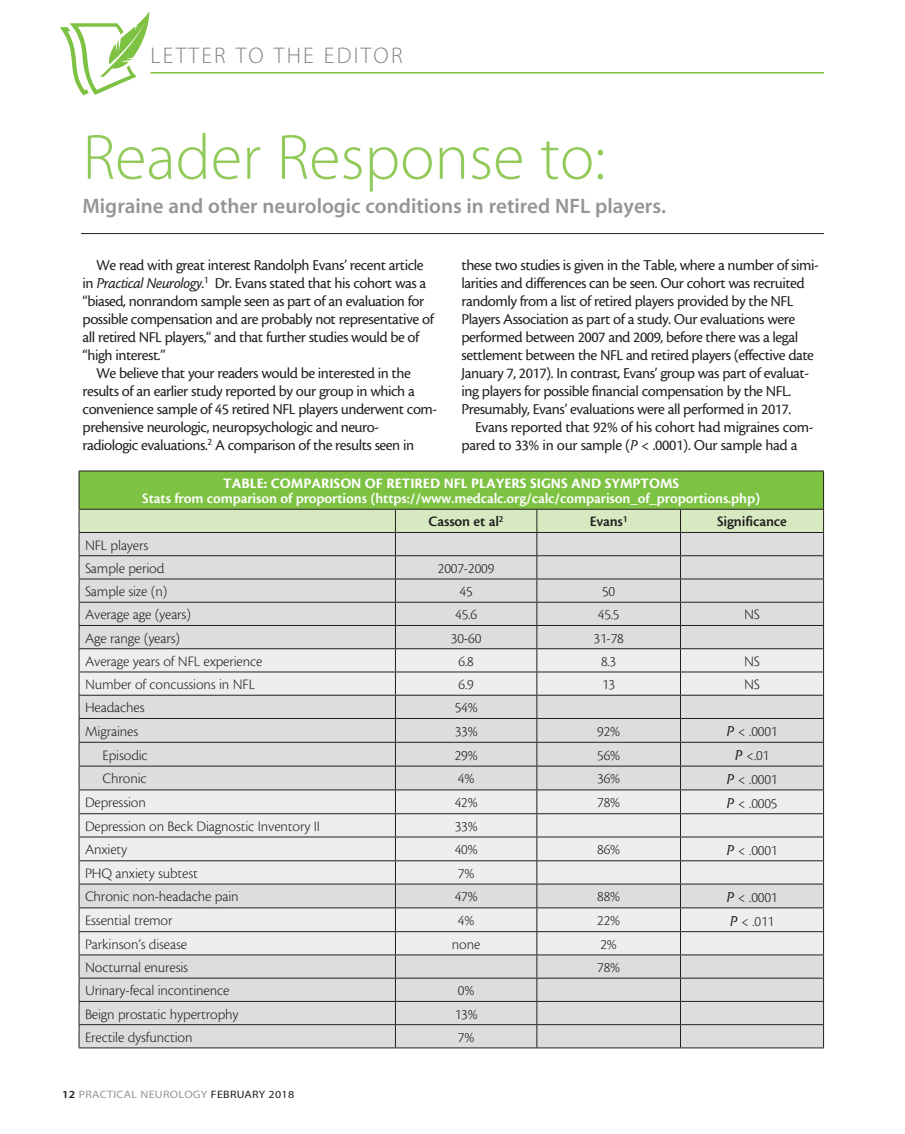
<style>
.page{position:relative;width:905px;height:1134px;background:#fff}
.page>*{position:absolute;margin:0;border:0;box-sizing:border-box;transform-origin:0 0}
.headline{font:64.5px "Myriad MM 215 600";color:#91ca5a}
.t1{font:22.65px "Myriad MM 215 600";letter-spacing:.1em;color:#808285}
.deck{font:21px "Myriad MM 565 600";color:#939598}
.body{font:15.75px/18px "Cronos MM 408 10";letter-spacing:-.03em;color:#231f20}
.table_body{font:15px "Cronos MM 250 10";letter-spacing:-.01em;color:#231f20}
.sidebar_h1{font:15px "Cronos MM 574 10";letter-spacing:-.01em;color:#fff}
.sidebar_h1-2{font:15px "Cronos MM 700 10";color:#fff}
.table_body-2{font:15px "Cronos MM 574 10";letter-spacing:-.01em;color:#231f20}
.t2{font:10.8px "Myriad MM 400 600";letter-spacing:.025em;color:#939598;scale:1.11 1}
.s1{font-family:"Cronos MM It 408 10"}
.s2{font-family:"Cronos MM It 408 10";font-size:15.75px}
.s3{font-family:"Myriad MM 565 600";color:#231f20}
.s4{color:#231f20}
</style>
<div class="page">
<hr style="left:150px;top:72px;width:674px;height:1px;background:#7ec243">
<svg style="left:60px;top:12px;width:89px;height:83px"></svg>
<div style="left:79px;top:471px;width:744px;height:38px;background:#7ec243"></div>
<hr style="left:79px;top:471px;width:316px;height:1px;background:#231f20">
<hr style="left:79px;top:471px;width:1px;height:38px;background:#231f20">
<hr style="left:395px;top:471px;width:142px;height:1px;background:#231f20">
<hr style="left:537px;top:471px;width:143px;height:1px;background:#231f20">
<hr style="left:680px;top:471px;width:143px;height:1px;background:#231f20">
<hr style="left:823px;top:471px;width:1px;height:38px;background:#231f20">
<svg style="left:79px;top:509px;width:745px;height:539px;background:#d8dada"></svg>
<hr style="left:79px;top:1048px;width:316px;height:1px;background:#231f20">
<hr style="left:395px;top:1048px;width:142px;height:1px;background:#231f20">
<hr style="left:537px;top:1048px;width:143px;height:1px;background:#231f20">
<hr style="left:680px;top:1048px;width:143px;height:1px;background:#231f20">
<hr style="left:81px;top:233px;width:743px;height:1px;background:#231f20">
<h2 class="t1" style="left:150px;top:45px;width:254px">LETTER TO THE EDITOR</h2>
<p class="headline" style="left:82px;top:126px;width:524px">Reader Response to:</p>
<p class="deck" style="left:82px;top:196px;width:585px">Migraine and other neurologic conditions in retired NFL players.</p>
<p class="body" style="left:461px;top:256px;width:359px">these two studies is given in the Table, where a number of simi&shy;larities and differences can be seen. Our cohort was recruited randomly from a list of retired players provided by the NFL Players Association as part of a study. Our evaluations were performed between 2007 and 2009, before there was a legal settlement between the NFL and retired players (effective date January 7, 2017). In contrast, Evans’ group was part of evaluat&shy;ing players for possible financial compensation by the NFL.<br>Presumably, Evans’ evaluations were all performed in 2017.</p>
<p class="body" style="left:461px;top:418px;width:353px;text-indent:14px">Evans reported that 92% of his cohort had migraines com&shy;pared to 33% in our sample (<span class="s1">P</span> &lt; .0001). Our sample had a</p>
<p class="sidebar_h1-2" style="left:223px;top:476px;width:457px">TABLE: COMPARISON OF RETIRED NFL PLAYERS SIGNS AND SYMPTOMS</p>
<p class="sidebar_h1" style="left:142px;top:491px;width:619px">Stats from comparison of proportions (https://www.medcalc.org/calc/comparison_of_proportions.php)</p>
<p class="table_body-2" style="left:428px;top:514px;width:77px">Casson et al<sup>2</sup></p>
<p class="table_body-2" style="left:589px;top:514px;width:40px">Evans<sup>1</sup></p>
<p class="table_body-2" style="left:717px;top:514px;width:71px">Significance</p>
<p class="table_body" style="left:85px;top:537px;width:65px">NFL players</p>
<p class="table_body" style="left:85px;top:561px;width:81px">Sample period</p>
<p class="table_body" style="left:438px;top:561px;width:58px">2007-2009</p>
<p class="table_body" style="left:85px;top:584px;width:84px">Sample size (n)</p>
<p class="table_body" style="left:459px;top:584px;width:15px">45</p>
<p class="table_body" style="left:602px;top:584px;width:15px">50</p>
<p class="table_body" style="left:85px;top:607px;width:107px">Average age (years)</p>
<p class="table_body" style="left:455px;top:607px;width:23px">45.6</p>
<p class="table_body" style="left:598px;top:607px;width:23px">45.5</p>
<p class="table_body" style="left:744px;top:607px;width:17px">NS</p>
<p class="table_body" style="left:85px;top:630px;width:97px">Age range (years)</p>
<p class="table_body" style="left:451px;top:630px;width:32px">30-60</p>
<p class="table_body" style="left:593px;top:630px;width:32px">31-78</p>
<p class="table_body" style="left:85px;top:654px;width:179px">Average years of NFL experience</p>
<p class="table_body" style="left:458px;top:654px;width:17px">6.8</p>
<p class="table_body" style="left:601px;top:654px;width:17px">8.3</p>
<p class="table_body" style="left:744px;top:654px;width:17px">NS</p>
<p class="table_body" style="left:85px;top:677px;width:171px">Number of concussions in NFL</p>
<p class="table_body" style="left:458px;top:677px;width:17px">6.9</p>
<p class="table_body" style="left:602px;top:677px;width:15px">13</p>
<p class="table_body" style="left:744px;top:677px;width:17px">NS</p>
<p class="table_body" style="left:85px;top:700px;width:61px">Headaches</p>
<p class="table_body" style="left:454px;top:700px;width:24px">54%</p>
<p class="table_body" style="left:85px;top:723px;width:55px">Migraines</p>
<p class="table_body" style="left:454px;top:723px;width:24px">33%</p>
<p class="table_body" style="left:597px;top:723px;width:24px">92%</p>
<p class="table_body" style="left:726px;top:724px;width:52px"><span class="s2">P</span> &lt; .0001</p>
<p class="table_body" style="left:103px;top:747px;width:47px">Episodic</p>
<p class="table_body" style="left:454px;top:747px;width:24px">29%</p>
<p class="table_body" style="left:597px;top:747px;width:24px">56%</p>
<p class="table_body" style="left:734px;top:748px;width:36px"><span class="s2">P</span> &lt;.01</p>
<p class="table_body" style="left:103px;top:771px;width:46px">Chronic</p>
<p class="table_body" style="left:458px;top:771px;width:18px">4%</p>
<p class="table_body" style="left:597px;top:771px;width:24px">36%</p>
<p class="table_body" style="left:726px;top:771px;width:52px"><span class="s2">P</span> &lt; .0001</p>
<p class="table_body" style="left:85px;top:795px;width:62px">Depression</p>
<p class="table_body" style="left:454px;top:795px;width:24px">42%</p>
<p class="table_body" style="left:597px;top:795px;width:24px">78%</p>
<p class="table_body" style="left:726px;top:795px;width:52px"><span class="s2">P</span> &lt; .0005</p>
<p class="table_body" style="left:85px;top:819px;width:236px">Depression on Beck Diagnostic Inventory II</p>
<p class="table_body" style="left:454px;top:819px;width:24px">33%</p>
<p class="table_body" style="left:85px;top:842px;width:44px">Anxiety</p>
<p class="table_body" style="left:454px;top:842px;width:24px">40%</p>
<p class="table_body" style="left:597px;top:842px;width:24px">86%</p>
<p class="table_body" style="left:726px;top:842px;width:52px"><span class="s2">P</span> &lt; .0001</p>
<p class="table_body" style="left:85px;top:866px;width:114px">PHQ anxiety subtest</p>
<p class="table_body" style="left:458px;top:866px;width:18px">7%</p>
<p class="table_body" style="left:85px;top:889px;width:155px">Chronic non-headache pain</p>
<p class="table_body" style="left:454px;top:889px;width:24px">47%</p>
<p class="table_body" style="left:597px;top:889px;width:24px">88%</p>
<p class="table_body" style="left:726px;top:889px;width:52px"><span class="s2">P</span> &lt; .0001</p>
<p class="table_body" style="left:85px;top:913px;width:89px">Essential tremor</p>
<p class="table_body" style="left:458px;top:913px;width:18px">4%</p>
<p class="table_body" style="left:597px;top:913px;width:24px">22%</p>
<p class="table_body" style="left:729px;top:913px;width:46px"><span class="s2">P</span> &lt; .011</p>
<p class="table_body" style="left:85px;top:936px;width:103px">Parkinson’s disease</p>
<p class="table_body" style="left:452px;top:936px;width:30px">none</p>
<p class="table_body" style="left:600px;top:936px;width:18px">2%</p>
<p class="table_body" style="left:85px;top:960px;width:104px">Nocturnal enuresis</p>
<p class="table_body" style="left:597px;top:960px;width:24px">78%</p>
<p class="table_body" style="left:85px;top:983px;width:146px">Urinary-fecal incontinence</p>
<p class="table_body" style="left:458px;top:983px;width:18px">0%</p>
<p class="table_body" style="left:85px;top:1006px;width:155px">Beign prostatic hypertrophy</p>
<p class="table_body" style="left:454px;top:1006px;width:24px">13%</p>
<p class="table_body" style="left:85px;top:1029px;width:109px">Erectile dysfunction</p>
<p class="table_body" style="left:458px;top:1029px;width:18px">7%</p>
<p class="body" style="left:82px;top:256px;width:353px;text-indent:14px">We read with great interest Randolph Evans’ recent article in <span class="s1">Practical Neurology</span>.<sup>1</sup> Dr. Evans stated that his cohort was a “biased, nonrandom sample seen as part of an evaluation for possible compensation and are probably not representative of all retired NFL players,“ and that further studies would be of “high interest.”</p>
<p class="body" style="left:82px;top:364px;width:356px;text-indent:14px">We believe that your readers would be interested in the results of an earlier study reported by our group in which a convenience sample of 45 retired NFL players underwent com&shy;prehensive neurologic, neuropsychologic and neuro&shy;radiologic evaluations.<sup>2</sup> A comparison of the results seen in</p>
<p class="t2" style="left:62px;top:1089px;width:210px"><span class="s3">12</span> PRACTICAL NEUROLOGY <span class="s4">FEBRUARY 2018</span></p>
</div>
